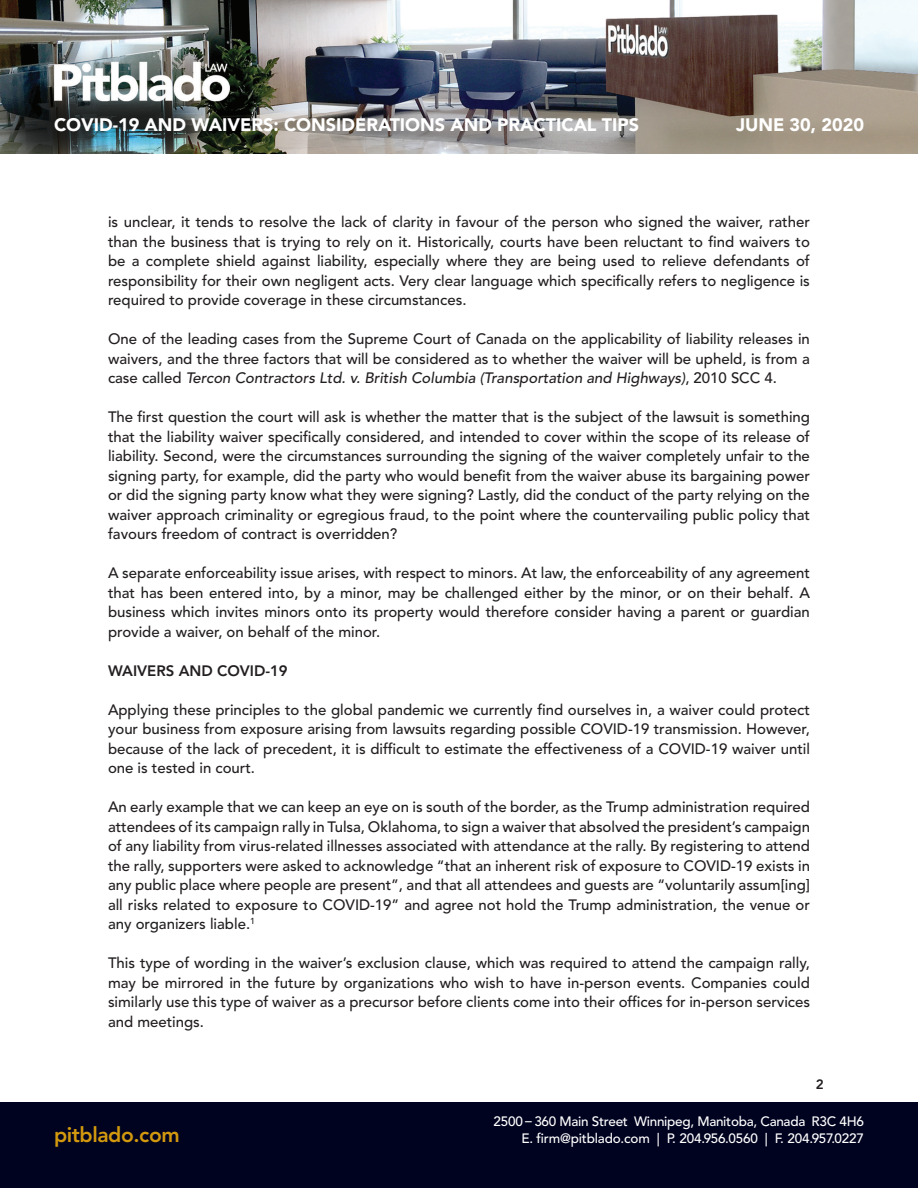
<style>
.page{position:relative;width:918px;height:1188px;background:#fff}
.page>*{position:absolute;margin:0;border:0;box-sizing:border-box;transform-origin:0 0}
.t1{font:800 21px "Avenir LT Std";letter-spacing:-.02em;color:#d3990e}
.t2{font:900 18px "Avenir LT Std";color:#fff}
.t3{font:500 15px/19.5px "Avenir LT Std";color:#231f20;text-align:justify}
.t4{font:800 15px "Avenir LT Std";color:#231f20}
.t5{font:500 13.5px "Avenir LT Std";letter-spacing:-.02em;color:#fff}
.t6{font:800 13.5px "Avenir LT Std";color:#231f20}
.s1{font-style:italic}
</style>
<div class="page">
<img style="left:0;top:0;width:918px;height:153px">
<div style="left:0;top:1103px;width:918px;height:85px;background:#000320"></div>
<p class="t2" style="left:54px;top:113px;width:587px">COVID-19 AND WAIVERS: CONSIDERATIONS AND PRACTICAL TIPS</p>
<p class="t2" style="left:736px;top:113px;width:129px">JUNE 30, 2020</p>
<p class="t3" style="left:108px;top:213px;width:703px">is unclear, it tends to resolve the lack of clarity in favour of the person who signed the waiver, rather than the business that is trying to rely on it. Historically, courts have been reluctant to find waivers to be a complete shield against liability, especially where they are being used to relieve defendants of responsibility for their own negligent acts. Very clear language which specifically refers to negligence is required to provide coverage in these circumstances.</p>
<p class="t3" style="left:108px;top:330px;width:704px">One of the leading cases from the Supreme Court of Canada on the applicability of liability releases in waivers, and the three factors that will be considered as to whether the waiver will be upheld, is from a case called <span class="s1">Tercon Contractors Ltd. v. British Columbia (Transportation and Highways)</span>, 2010 SCC 4.</p>
<p class="t3" style="left:108px;top:408px;width:704px">The first question the court will ask is whether the matter that is the subject of the lawsuit is something that the liability waiver specifically considered, and intended to cover within the scope of its release of liability. Second, were the circumstances surrounding the signing of the waiver completely unfair to the signing party, for example, did the party who would benefit from the waiver abuse its bargaining power or did the signing party know what they were signing? Lastly, did the conduct of the party relying on the waiver approach criminality or egregious fraud, to the point where the countervailing public policy that favours freedom of contract is overridden?</p>
<p class="t3" style="left:108px;top:564px;width:704px">A separate enforceability issue arises, with respect to minors. At law, the enforceability of any agreement that has been entered into, by a minor, may be challenged either by the minor, or on their behalf. A business which invites minors onto its property would therefore consider having a parent or guardian provide a waiver, on behalf of the minor.</p>
<p class="t4" style="left:108px;top:662px;width:181px">WAIVERS AND COVID-19</p>
<p class="t3" style="left:108px;top:700px;width:704px">Applying these principles to the global pandemic we currently find ourselves in, a waiver could protect your business from exposure arising from lawsuits regarding possible COVID-19 transmission. However, because of the lack of precedent, it is difficult to estimate the effectiveness of a COVID-19 waiver until one is tested in court.</p>
<p class="t3" style="left:108px;top:798px;width:704px">An early example that we can keep an eye on is south of the border, as the Trump administration required attendees of its campaign rally in Tulsa, Oklahoma, to sign a waiver that absolved the president’s campaign of any liability from virus-related illnesses associated with attendance at the rally. By registering to attend the rally, supporters were asked to acknowledge “that an inherent risk of exposure to COVID-19 exists in any public place where people are present”, and that all attendees and guests are “voluntarily assum[ing] all risks related to exposure to COVID-19” and agree not hold the Trump administration, the venue or any organizers liable.<sup>1</sup></p>
<p class="t3" style="left:108px;top:954px;width:704px">This type of wording in the waiver’s exclusion clause, which was required to attend the campaign rally, may be mirrored in the future by organizations who wish to have in-person events. Companies could similarly use this type of waiver as a precursor before clients come into their offices for in-person services and meetings.</p>
<p class="t6" style="left:816px;top:1076px;width:9px">2</p>
<p class="t5" style="left:494px;top:1114px;width:372px">2500 – 360 Main Street Winnipeg, Manitoba, Canada R3C 4H6</p>
<p class="t1" style="left:54px;top:1122px;width:127px">pitblado.com</p>
<p class="t5" style="left:521px;top:1130px;width:344px">E. firm@pitblado.com | P. 204.956.0560 | F. 204.957.0227</p>
</div>
